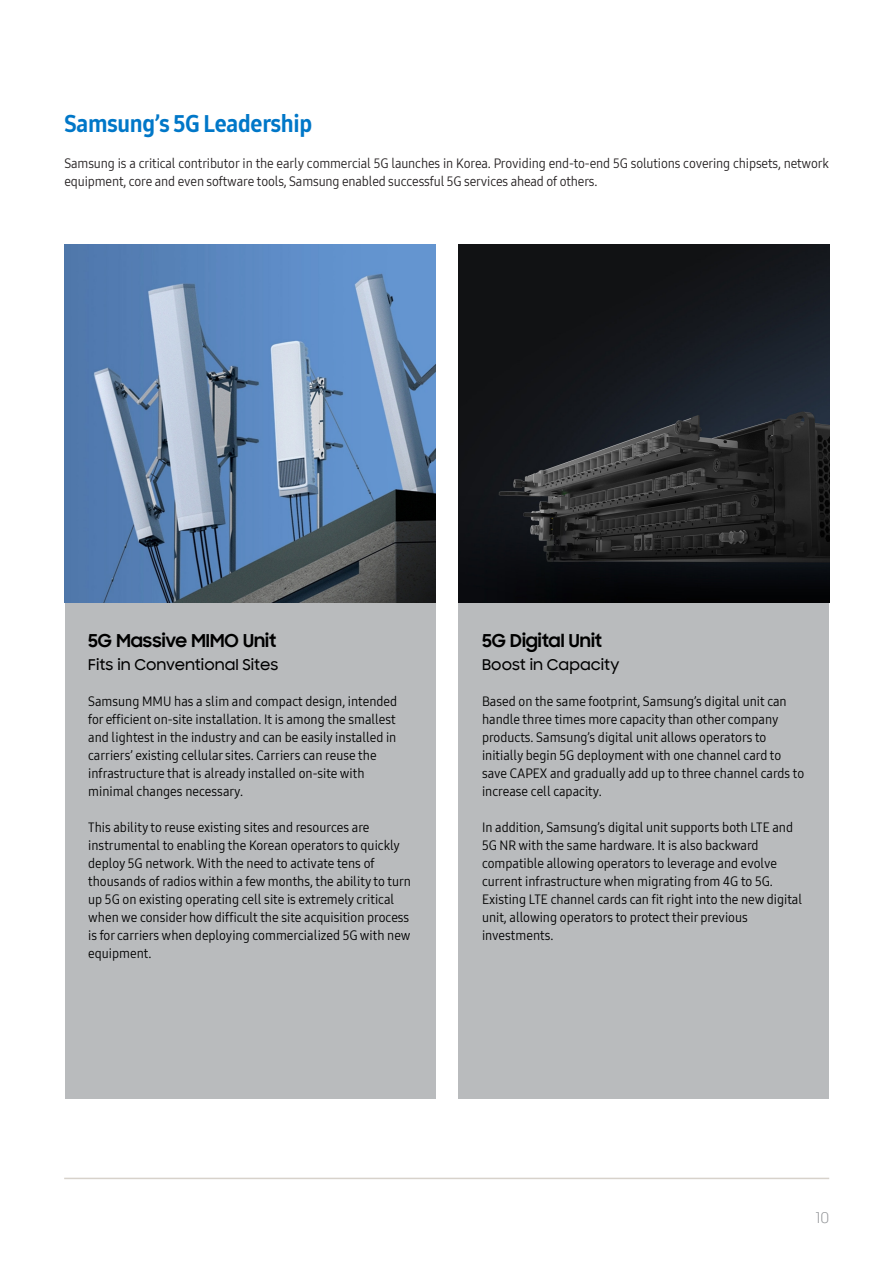
<style>
.page{position:relative;width:893px;height:1263px;background:#fff}
.page>*{position:absolute;margin:0;border:0;box-sizing:border-box;transform-origin:0 0}
.t1{font:24px "Samsung One 800 C";letter-spacing:-.01em;color:#0077c8}
.t2{font:700 18px "Samsung Sharp Sans";color:#000}
.t3{font:500 15px "Samsung Sharp Sans";color:#000}
.t4{font:15px "Samsung Sharp Sans";color:#939598}
.t5{font:13.5px/18px "Samsung One 400 C";color:#000}
.t6{font:13.5px/18px "Samsung One 400 C";letter-spacing:-.01em;color:#231f20}
</style>
<div class="page">
<hr style="left:64px;top:1178px;width:765px;height:1px;background:#d7d2cb">
<div style="left:458px;top:598px;width:371px;height:501px;background:#b9bbbd"></div>
<div style="left:65px;top:603px;width:371px;height:496px;background:#b9bbbd"></div>
<img style="left:65px;top:244px;width:371px;height:359px">
<img style="left:458px;top:244px;width:371px;height:359px">
<h1 class="t1" style="left:64px;top:108px;width:249px">Samsung’s 5G Leadership</h1>
<p class="t6" style="left:64px;top:154px;width:766px">Samsung is a critical contributor in the early commercial 5G launches in Korea. Providing end-to-end 5G solutions covering chipsets, network equipment, core and even software tools, Samsung enabled successful 5G services ahead of others.</p>
<h2 class="t2" style="left:88px;top:628px;width:189px">5G Massive MIMO Unit</h2>
<p class="t3" style="left:88px;top:654px;width:192px">Fits in Conventional Sites</p>
<p class="t5" style="left:88px;top:692px;width:310px">Samsung MMU has a slim and compact design, intended for efficient on-site installation. It is among the smallest and lightest in the industry and can be easily installed in carriers’ existing cellular sites. Carriers can reuse the infrastructure that is already installed on-site with minimal changes necessary.</p>
<p class="t5" style="left:88px;top:818px;width:324px">This ability to reuse existing sites and resources are instrumental to enabling the Korean operators to quickly deploy 5G network. With the need to activate tens of thousands of radios within a few months, the ability to turn up 5G on existing operating cell site is extremely critical when we consider how difficult the site acquisition process is for carriers when deploying commercialized 5G with new equipment.</p>
<h2 class="t2" style="left:482px;top:628px;width:122px">5G Digital Unit</h2>
<p class="t3" style="left:482px;top:654px;width:139px">Boost in Capacity</p>
<p class="t5" style="left:482px;top:692px;width:324px">Based on the same footprint, Samsung’s digital unit can handle three times more capacity than other company products. Samsung’s digital unit allows operators to initially begin 5G deployment with one channel card to save CAPEX and gradually add up to three channel cards to increase cell capacity.</p>
<p class="t5" style="left:482px;top:818px;width:322px">In addition, Samsung’s digital unit supports both LTE and 5G NR with the same hardware. It is also backward compatible allowing operators to leverage and evolve current infrastructure when migrating from 4G to 5G.<br>Existing LTE channel cards can fit right into the new digital unit, allowing operators to protect their previous investments.</p>
<p class="t4" style="left:816px;top:1207px;width:15px">10</p>
</div>
